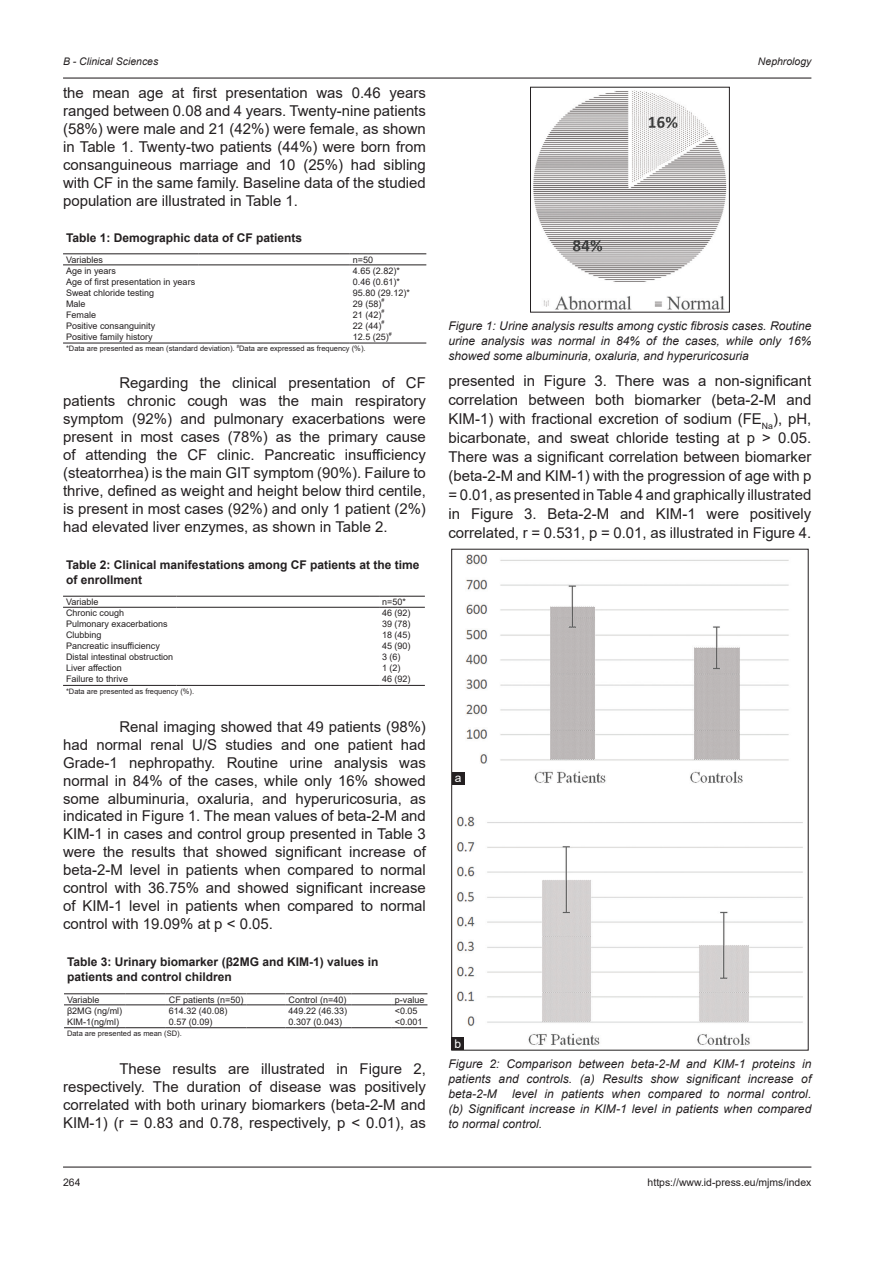
<style>
.page{position:relative;width:894px;height:1263px;background:#fff}
.page>*{position:absolute;margin:0;border:0;box-sizing:border-box;transform-origin:0 0}
.TX{font:15px/18px "Arial";color:#231f20;text-align:justify}
.TXFL{font:15px/19px "Arial";color:#231f20;text-align:justify}
.t1{font:italic 12px/15px "Arial";letter-spacing:.005em;color:#231f20;text-align:justify}
.TT{font:700 12px/15px "Arial";color:#231f20}
.t2{font:12px "Arial";color:#fff}
.t3{font:10.5px "Arial";color:#231f20}
.t4{font:italic 10.5px "Arial";color:#231f20}
.TB{font:9px "Arial";color:#231f20}
.TBL{font:9px "Arial";color:#231f20}
.TCH{font:9px "Arial";color:#231f20}
.TFN{font:7.5px "Arial";color:#231f20}
.TB-2{font:5.25px "Arial";color:#231f20}
.TBL-2{font:5.25px "Arial";color:#231f20}
.TFN-2{font:4.35px "Arial";color:#231f20}
</style>
<div class="page">
<hr style="left:63px;top:78px;width:748px;height:1px;background:#231f20">
<hr style="left:63px;top:1166px;width:748px;height:1px;background:#231f20">
<hr style="left:63px;top:685px;width:113px;height:1px;background:#231f20">
<hr style="left:176px;top:685px;width:203px;height:1px;background:#231f20">
<hr style="left:379px;top:685px;width:45px;height:1px;background:#231f20">
<hr style="left:63px;top:596px;width:113px;height:1px;background:#231f20">
<hr style="left:176px;top:596px;width:203px;height:1px;background:#231f20">
<hr style="left:379px;top:596px;width:45px;height:1px;background:#231f20">
<hr style="left:63px;top:607px;width:113px;height:1px;background:#231f20">
<hr style="left:176px;top:607px;width:203px;height:1px;background:#231f20">
<hr style="left:379px;top:607px;width:45px;height:1px;background:#231f20">
<hr style="left:64px;top:993px;width:61px;height:1px;background:#231f20">
<hr style="left:125px;top:993px;width:41px;height:1px;background:#231f20">
<hr style="left:166px;top:993px;width:80px;height:1px;background:#231f20">
<hr style="left:246px;top:993px;width:39px;height:1px;background:#231f20">
<hr style="left:285px;top:993px;width:66px;height:1px;background:#231f20">
<hr style="left:351px;top:993px;width:40px;height:1px;background:#231f20">
<hr style="left:391px;top:993px;width:36px;height:1px;background:#231f20">
<hr style="left:64px;top:1004px;width:61px;height:1px;background:#231f20">
<hr style="left:125px;top:1004px;width:41px;height:1px;background:#231f20">
<hr style="left:166px;top:1004px;width:80px;height:1px;background:#231f20">
<hr style="left:246px;top:1004px;width:39px;height:1px;background:#231f20">
<hr style="left:285px;top:1004px;width:66px;height:1px;background:#231f20">
<hr style="left:351px;top:1004px;width:40px;height:1px;background:#231f20">
<hr style="left:391px;top:1004px;width:36px;height:1px;background:#231f20">
<hr style="left:64px;top:1027px;width:61px;height:1px;background:#231f20">
<hr style="left:125px;top:1027px;width:41px;height:1px;background:#231f20">
<hr style="left:166px;top:1027px;width:80px;height:1px;background:#231f20">
<hr style="left:246px;top:1027px;width:39px;height:1px;background:#231f20">
<hr style="left:285px;top:1027px;width:66px;height:1px;background:#231f20">
<hr style="left:351px;top:1027px;width:40px;height:1px;background:#231f20">
<hr style="left:391px;top:1027px;width:36px;height:1px;background:#231f20">
<img style="left:533px;top:90px;width:194px;height:220px">
<img style="left:453px;top:554px;width:350px;height:491px">
<div style="left:451px;top:772px;width:13px;height:12px;background:#231f20"></div>
<div style="left:451px;top:1037px;width:13px;height:13px;background:#231f20"></div>
<hr style="left:63px;top:343px;width:135px;height:1px;background:#231f20">
<hr style="left:198px;top:343px;width:151px;height:1px;background:#231f20">
<hr style="left:349px;top:343px;width:77px;height:1px;background:#231f20">
<hr style="left:63px;top:253px;width:135px;height:1px;background:#231f20">
<hr style="left:198px;top:253px;width:151px;height:1px;background:#231f20">
<hr style="left:349px;top:253px;width:77px;height:1px;background:#231f20">
<hr style="left:63px;top:264px;width:135px;height:1px;background:#231f20">
<hr style="left:198px;top:264px;width:151px;height:1px;background:#231f20">
<hr style="left:349px;top:264px;width:77px;height:1px;background:#231f20">
<p class="t4" style="left:63px;top:54px;width:97px">B - Clinical Sciences</p>
<p class="t4" style="left:757px;top:54px;width:55px">Nephrology</p>
<p class="TX" style="left:63px;top:84px;width:364px">the mean age at first presentation was 0.46 years ranged between 0.08 and 4 years. Twenty-nine patients (58%) were male and 21 (42%) were female, as shown in Table 1. Twenty-two patients (44%) were born from consanguineous marriage and 10 (25%) had sibling with CF in the same family. Baseline data of the studied population are illustrated in Table 1.</p>
<p class="TT" style="left:66px;top:230px;width:237px">Table 1: Demographic data of CF patients</p>
<p class="TCH" style="left:66px;top:253px;width:38px">Variables</p>
<p class="TCH" style="left:352px;top:253px;width:22px">n=50</p>
<p class="TB" style="left:66px;top:264px;width:52px">Age in years</p>
<p class="TB" style="left:352px;top:264px;width:49px">4.65 (2.82)*</p>
<p class="TB" style="left:66px;top:275px;width:130px">Age of first presentation in years</p>
<p class="TB" style="left:352px;top:275px;width:49px">0.46 (0.61)*</p>
<p class="TB" style="left:66px;top:286px;width:90px">Sweat chloride testing</p>
<p class="TB" style="left:352px;top:286px;width:59px">95.80 (29.12)*</p>
<p class="TB" style="left:66px;top:297px;width:21px">Male</p>
<p class="TB" style="left:352px;top:297px;width:30px">29 (58)</p>
<p class="TB-2" style="left:381px;top:297px;width:4px">#</p>
<p class="TB" style="left:66px;top:308px;width:32px">Female</p>
<p class="TB" style="left:352px;top:308px;width:30px">21 (42)</p>
<p class="TB-2" style="left:381px;top:308px;width:4px">#</p>
<p class="TB" style="left:66px;top:319px;width:91px">Positive consanguinity</p>
<p class="TB" style="left:352px;top:319px;width:30px">22 (44)</p>
<p class="TB-2" style="left:381px;top:319px;width:4px">#</p>
<p class="TBL" style="left:66px;top:331px;width:88px">Positive family history</p>
<p class="TBL" style="left:352px;top:331px;width:38px">12.5 (25)</p>
<p class="TBL-2" style="left:389px;top:330px;width:4px">#</p>
<p class="TFN" style="left:66px;top:344px;width:170px">*Data are presented as mean (standard deviation).</p>
<p class="TFN-2" style="left:237px;top:343px;width:4px">#</p>
<p class="TFN" style="left:239px;top:344px;width:128px">Data are expressed as frequency (%).</p>
<p class="TX" style="left:63px;top:374px;width:364px;text-indent:56px">Regarding the clinical presentation of CF patients chronic cough was the main respiratory symptom (92%) and pulmonary exacerbations were present in most cases (78%) as the primary cause of attending the CF clinic. Pancreatic insufficiency (steatorrhea) is the main GIT symptom (90%). Failure to thrive, defined as weight and height below third centile, is present in most cases (92%) and only 1 patient (2%) had elevated liver enzymes, as shown in Table 2.</p>
<p class="TT" style="left:66px;top:557px;width:355px">Table 2: Clinical manifestations among CF patients at the time of enrollment</p>
<p class="TCH" style="left:66px;top:595px;width:34px">Variable</p>
<p class="TCH" style="left:382px;top:595px;width:25px">n=50*</p>
<p class="TB" style="left:66px;top:606px;width:60px">Chronic cough</p>
<p class="TB" style="left:382px;top:606px;width:30px">46 (92)</p>
<p class="TB" style="left:66px;top:618px;width:103px">Pulmonary exacerbations</p>
<p class="TB" style="left:382px;top:618px;width:30px">39 (78)</p>
<p class="TB" style="left:66px;top:629px;width:37px">Clubbing</p>
<p class="TB" style="left:382px;top:629px;width:30px">18 (45)</p>
<p class="TB" style="left:66px;top:640px;width:95px">Pancreatic insufficiency</p>
<p class="TB" style="left:382px;top:640px;width:30px">45 (90)</p>
<p class="TB" style="left:66px;top:651px;width:109px">Distal intestinal obstruction</p>
<p class="TB" style="left:382px;top:651px;width:20px">3 (6)</p>
<p class="TB" style="left:66px;top:662px;width:57px">Liver affection</p>
<p class="TB" style="left:382px;top:662px;width:20px">1 (2)</p>
<p class="TBL" style="left:66px;top:673px;width:64px">Failure to thrive</p>
<p class="TBL" style="left:382px;top:673px;width:30px">46 (92)</p>
<p class="TFN" style="left:66px;top:686px;width:129px">*Data are presented as frequency (%).</p>
<p class="TX" style="left:63px;top:717px;width:364px;text-indent:56px">Renal imaging showed that 49 patients (98%) had normal renal U/S studies and one patient had Grade-1 nephropathy. Routine urine analysis was normal in 84% of the cases, while only 16% showed some albuminuria, oxaluria, and hyperuricosuria, as indicated in Figure 1. The mean values of beta-2-M and KIM-1 in cases and control group presented in Table 3 were the results that showed significant increase of beta-2-M level in patients when compared to normal control with 36.75% and showed significant increase of KIM-1 level in patients when compared to normal control with 19.09% at p &lt; 0.05.</p>
<p class="TT" style="left:67px;top:954px;width:313px">Table 3: Urinary biomarker (β2MG and KIM‑1) values in patients and control children</p>
<p class="TCH" style="left:67px;top:993px;width:34px">Variable</p>
<p class="TCH" style="left:169px;top:993px;width:76px">CF patients (n=50)</p>
<p class="TCH" style="left:288px;top:993px;width:59px">Control (n=40)</p>
<p class="TCH" style="left:394px;top:993px;width:31px">p‑value</p>
<p class="TB" style="left:67px;top:1004px;width:57px">β2MG (ng/ml)</p>
<p class="TB" style="left:169px;top:1004px;width:60px">614.32 (40.08)</p>
<p class="TB" style="left:288px;top:1004px;width:60px">449.22 (46.33)</p>
<p class="TB" style="left:394px;top:1004px;width:24px">&lt;0.05</p>
<p class="TBL" style="left:67px;top:1015px;width:54px">KIM‑1(ng/ml)</p>
<p class="TBL" style="left:169px;top:1015px;width:45px">0.57 (0.09)</p>
<p class="TBL" style="left:288px;top:1015px;width:55px">0.307 (0.043)</p>
<p class="TBL" style="left:394px;top:1015px;width:29px">&lt;0.001</p>
<p class="TFN" style="left:67px;top:1028px;width:116px">Data are presented as mean (SD).</p>
<p class="TX" style="left:63px;top:1060px;width:364px;text-indent:56px">These results are illustrated in Figure 2, respectively. The duration of disease was positively correlated with both urinary biomarkers (beta-2-M and KIM-1) (r = 0.83 and 0.78, respectively, p &lt; 0.01), as</p>
<p class="t1" style="left:448px;top:318px;width:364px">Figure 1: Urine analysis results among cystic fibrosis cases. Routine urine analysis was normal in 84% of the cases, while only 16% showed some albuminuria, oxaluria, and hyperuricosuria</p>
<p class="TXFL" style="left:448px;top:371px;width:364px">presented in Figure 3. There was a non-significant correlation between both biomarker (beta-2-M and KIM-1) with fractional excretion of sodium (FE<sub>Na</sub>), pH, bicarbonate, and sweat chloride testing at p &gt; 0.05.<br>There was a significant correlation between biomarker (beta-2-M and KIM-1) with the progression of age with p = 0.01, as presented in Table 4 and graphically illustrated in Figure 3. Beta-2-M and KIM-1 were positively correlated, r = 0.531, p = 0.01, as illustrated in Figure 4.</p>
<p class="t2" style="left:454px;top:769px;width:8px">a</p>
<p class="t2" style="left:454px;top:1035px;width:8px">b</p>
<p class="t1" style="left:448px;top:1056px;width:364px">Figure 2: Comparison between beta-2-M and KIM-1 proteins in patients and controls. (a) Results show significant increase of beta-2-M</p>
<p class="t1" style="left:448px;top:1086px;width:364px;text-indent:63px">level in patients when compared to normal control. (b) Significant increase in KIM-1 level in patients when compared to normal control.</p>
<p class="t3" style="left:63px;top:1175px;width:19px">264</p>
<p class="t3" style="left:647px;top:1175px;width:165px">https://www.id-press.eu/mjms/index</p>
</div>
